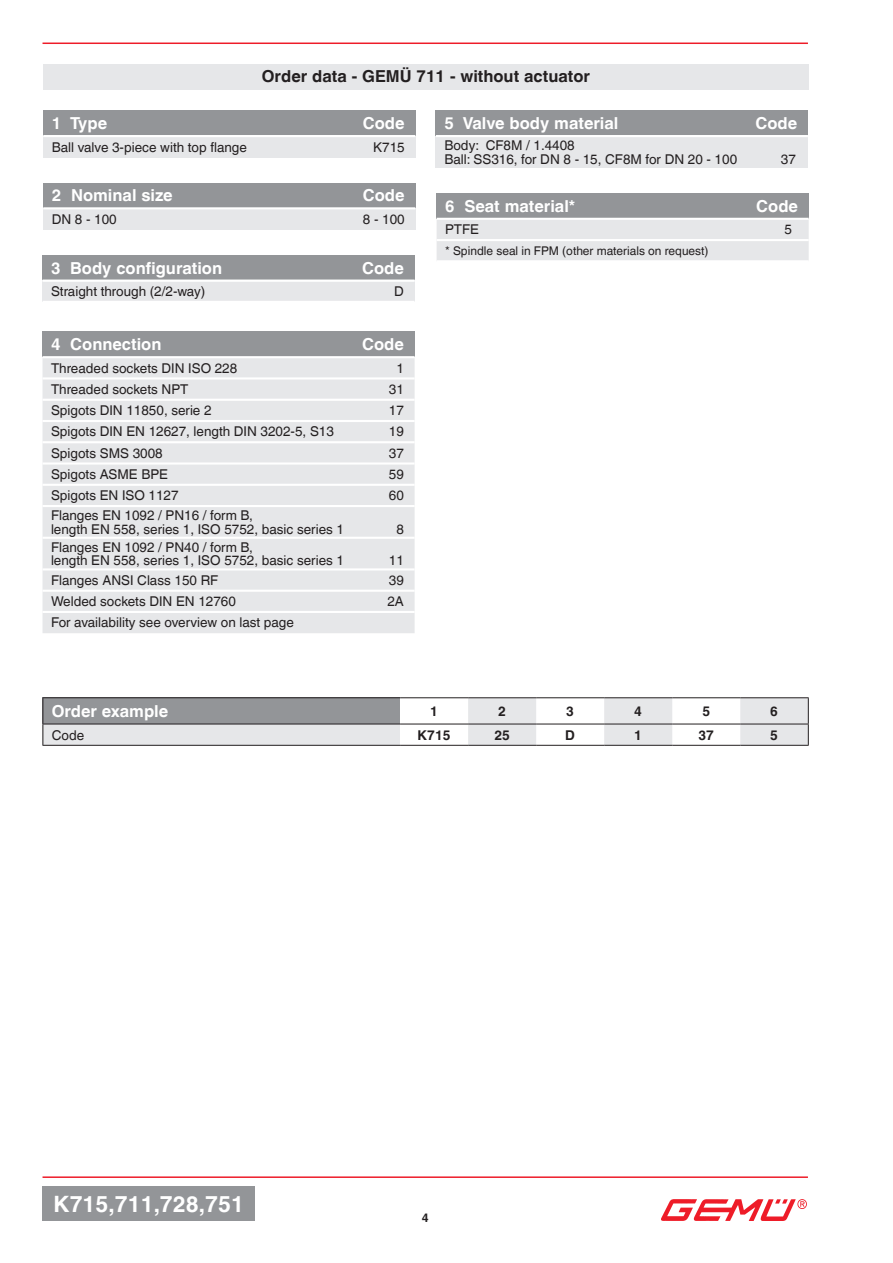
<style>
.page{position:relative;width:893px;height:1263px;background:#fff}
.page>*{position:absolute;margin:0;border:0;box-sizing:border-box;transform-origin:0 0}
.t1{font:700 22.5px "Helvetica World";color:#fff}
.t2{font:700 16.5px "Helvetica World";color:#fff}
.t3{font:700 16.5px "Helvetica World";color:#231f20}
.t4{font:13.5px/13.5px "Helvetica World";color:#231f20}
.t5{font:700 13.5px "Helvetica World";color:#231f20}
.t6{font:12px "Helvetica World";color:#231f20}
.t7{font:700 12px "Helvetica World";color:#231f20}
</style>
<div class="page">
<hr style="left:43px;top:1176px;width:765px;height:2px;background:#ee1c28">
<img style="left:661px;top:1199px;width:146px;height:21px">
<div style="left:43px;top:1186px;width:212px;height:34px;background:#939598"></div>
<hr style="left:43px;top:43px;width:765px;height:1px;background:#ee1c28">
<div style="left:43px;top:64px;width:766px;height:25px;background:#e6e7e9"></div>
<div style="left:437px;top:193px;width:372px;height:26px;background:#939598"></div>
<div style="left:437px;top:220px;width:372px;height:40px;background:#e6e7e9"></div>
<hr style="left:437px;top:218px;width:372px;height:2px;background:#fff">
<hr style="left:437px;top:239px;width:372px;height:2px;background:#fff">
<div style="left:43px;top:111px;width:372px;height:25px;background:#939598"></div>
<div style="left:43px;top:136px;width:372px;height:21px;background:#e6e7e9"></div>
<hr style="left:43px;top:135px;width:372px;height:2px;background:#fff">
<div style="left:43px;top:255px;width:372px;height:26px;background:#939598"></div>
<div style="left:43px;top:281px;width:372px;height:21px;background:#e6e7e9"></div>
<hr style="left:43px;top:280px;width:372px;height:2px;background:#fff">
<hr style="left:43px;top:301px;width:372px;height:2px;background:#fff">
<div style="left:43px;top:183px;width:372px;height:25px;background:#939598"></div>
<div style="left:43px;top:208px;width:372px;height:22px;background:#e6e7e9"></div>
<hr style="left:43px;top:207px;width:372px;height:2px;background:#fff">
<div style="left:43px;top:698px;width:357px;height:26px;background:#939598"></div>
<div style="left:43px;top:724px;width:357px;height:21px;background:#e6e7e9"></div>
<hr style="left:43px;top:724px;width:357px;height:1px;background:#231f20">
<hr style="left:43px;top:697px;width:357px;height:1px;background:#231f20">
<hr style="left:400px;top:697px;width:68px;height:1px;background:#231f20">
<hr style="left:468px;top:697px;width:68px;height:1px;background:#231f20">
<hr style="left:536px;top:697px;width:68px;height:1px;background:#231f20">
<hr style="left:604px;top:697px;width:68px;height:1px;background:#231f20">
<hr style="left:672px;top:697px;width:68px;height:1px;background:#231f20">
<hr style="left:740px;top:697px;width:69px;height:1px;background:#231f20">
<svg style="left:43px;top:698px;width:1px;height:47px"></svg>
<hr style="left:43px;top:745px;width:357px;height:1px;background:#231f20">
<hr style="left:400px;top:745px;width:68px;height:1px;background:#231f20">
<hr style="left:468px;top:745px;width:68px;height:1px;background:#231f20">
<hr style="left:536px;top:745px;width:68px;height:1px;background:#231f20">
<hr style="left:604px;top:745px;width:68px;height:1px;background:#231f20">
<hr style="left:672px;top:745px;width:68px;height:1px;background:#231f20">
<hr style="left:740px;top:745px;width:69px;height:1px;background:#231f20">
<svg style="left:400px;top:698px;width:409px;height:47px"></svg>
<div style="left:43px;top:332px;width:372px;height:25px;background:#939598"></div>
<div style="left:43px;top:358px;width:372px;height:275px;background:#e6e7e9"></div>
<hr style="left:43px;top:356px;width:372px;height:2px;background:#fff">
<hr style="left:43px;top:377px;width:372px;height:2px;background:#fff">
<hr style="left:43px;top:399px;width:372px;height:2px;background:#fff">
<hr style="left:43px;top:420px;width:372px;height:2px;background:#fff">
<hr style="left:43px;top:441px;width:372px;height:2px;background:#fff">
<hr style="left:43px;top:462px;width:372px;height:3px;background:#fff">
<hr style="left:43px;top:484px;width:372px;height:2px;background:#fff">
<hr style="left:43px;top:505px;width:372px;height:2px;background:#fff">
<hr style="left:43px;top:537px;width:372px;height:2px;background:#fff">
<hr style="left:43px;top:568px;width:372px;height:2px;background:#fff">
<hr style="left:43px;top:590px;width:372px;height:2px;background:#fff">
<hr style="left:43px;top:611px;width:372px;height:2px;background:#fff">
<div style="left:436px;top:111px;width:372px;height:25px;background:#939598"></div>
<div style="left:436px;top:136px;width:372px;height:32px;background:#e6e7e9"></div>
<hr style="left:436px;top:135px;width:372px;height:2px;background:#fff">
<p class="t3" style="left:262px;top:67px;width:330px">Order data - GEMÜ 711 - without actuator</p>
<p class="t2" style="left:52px;top:114px;width:57px">1 Type</p>
<p class="t2" style="left:363px;top:114px;width:43px">Code</p>
<p class="t4" style="left:52px;top:140px;width:197px">Ball valve 3-piece with top flange</p>
<p class="t4" style="left:373px;top:140px;width:33px">K715</p>
<p class="t2" style="left:52px;top:186px;width:122px">2 Nominal size</p>
<p class="t2" style="left:363px;top:186px;width:43px">Code</p>
<p class="t4" style="left:52px;top:212px;width:66px">DN 8 - 100</p>
<p class="t4" style="left:363px;top:212px;width:43px">8 - 100</p>
<p class="t2" style="left:51px;top:258px;width:173px">3 Body configuration</p>
<p class="t2" style="left:362px;top:258px;width:43px">Code</p>
<p class="t4" style="left:51px;top:285px;width:156px">Straight through (2/2-way)</p>
<p class="t4" style="left:394px;top:285px;width:11px">D</p>
<p class="t2" style="left:51px;top:335px;width:112px">4 Connection</p>
<p class="t2" style="left:362px;top:335px;width:43px">Code</p>
<p class="t4" style="left:51px;top:361px;width:188px">Threaded sockets DIN ISO 228</p>
<p class="t4" style="left:396px;top:361px;width:9px">1</p>
<p class="t4" style="left:51px;top:382px;width:139px">Threaded sockets NPT</p>
<p class="t4" style="left:389px;top:382px;width:17px">31</p>
<p class="t4" style="left:51px;top:404px;width:162px">Spigots DIN 11850, serie 2</p>
<p class="t4" style="left:389px;top:404px;width:17px">17</p>
<p class="t4" style="left:51px;top:425px;width:284px">Spigots DIN EN 12627, length DIN 3202-5, S13</p>
<p class="t4" style="left:389px;top:425px;width:17px">19</p>
<p class="t4" style="left:51px;top:446px;width:113px">Spigots SMS 3008</p>
<p class="t4" style="left:389px;top:446px;width:17px">37</p>
<p class="t4" style="left:51px;top:468px;width:118px">Spigots ASME BPE</p>
<p class="t4" style="left:389px;top:468px;width:17px">59</p>
<p class="t4" style="left:51px;top:489px;width:129px">Spigots EN ISO 1127</p>
<p class="t4" style="left:389px;top:489px;width:17px">60</p>
<p class="t4" style="left:51px;top:509px;width:294px">Flanges EN 1092 / PN16 / form B,<br>length EN 558, series 1, ISO 5752, basic series 1</p>
<p class="t4" style="left:396px;top:522px;width:9px">8</p>
<p class="t4" style="left:51px;top:540px;width:294px">Flanges EN 1092 / PN40 / form B,<br>length EN 558, series 1, ISO 5752, basic series 1</p>
<p class="t4" style="left:389px;top:554px;width:17px">11</p>
<p class="t4" style="left:51px;top:573px;width:169px">Flanges ANSI Class 150 RF</p>
<p class="t4" style="left:389px;top:573px;width:17px">39</p>
<p class="t4" style="left:51px;top:595px;width:186px">Welded sockets DIN EN 12760</p>
<p class="t4" style="left:387px;top:595px;width:18px">2A</p>
<p class="t4" style="left:51px;top:616px;width:244px">For availability see overview on last page</p>
<p class="t2" style="left:444px;top:114px;width:176px">5 Valve body material</p>
<p class="t2" style="left:755px;top:114px;width:43px">Code</p>
<p class="t4" style="left:444px;top:139px;width:294px">Body: CF8M / 1.4408<br>Ball: SS316, for DN 8 - 15, CF8M for DN 20 - 100</p>
<p class="t4" style="left:781px;top:152px;width:17px">37</p>
<p class="t2" style="left:445px;top:197px;width:132px">6 Seat material*</p>
<p class="t2" style="left:756px;top:197px;width:43px">Code</p>
<p class="t4" style="left:445px;top:223px;width:35px">PTFE</p>
<p class="t4" style="left:785px;top:223px;width:9px">5</p>
<p class="t6" style="left:445px;top:244px;width:265px">* Spindle seal in FPM (other materials on request)</p>
<p class="t2" style="left:52px;top:701px;width:118px">Order example</p>
<p class="t5" style="left:430px;top:703px;width:9px">1</p>
<p class="t5" style="left:498px;top:703px;width:9px">2</p>
<p class="t5" style="left:566px;top:703px;width:9px">3</p>
<p class="t5" style="left:634px;top:703px;width:9px">4</p>
<p class="t5" style="left:702px;top:703px;width:9px">5</p>
<p class="t5" style="left:770px;top:703px;width:9px">6</p>
<p class="t4" style="left:52px;top:728px;width:34px">Code</p>
<p class="t5" style="left:418px;top:727px;width:34px">K715</p>
<p class="t5" style="left:494px;top:727px;width:17px">25</p>
<p class="t5" style="left:565px;top:727px;width:11px">D</p>
<p class="t5" style="left:634px;top:727px;width:9px">1</p>
<p class="t5" style="left:698px;top:727px;width:17px">37</p>
<p class="t5" style="left:770px;top:727px;width:9px">5</p>
<h1 class="t1" style="left:54px;top:1190px;width:192px">K715,711,728,751</h1>
<p class="t7" style="left:422px;top:1211px;width:8px">4</p>
</div>
